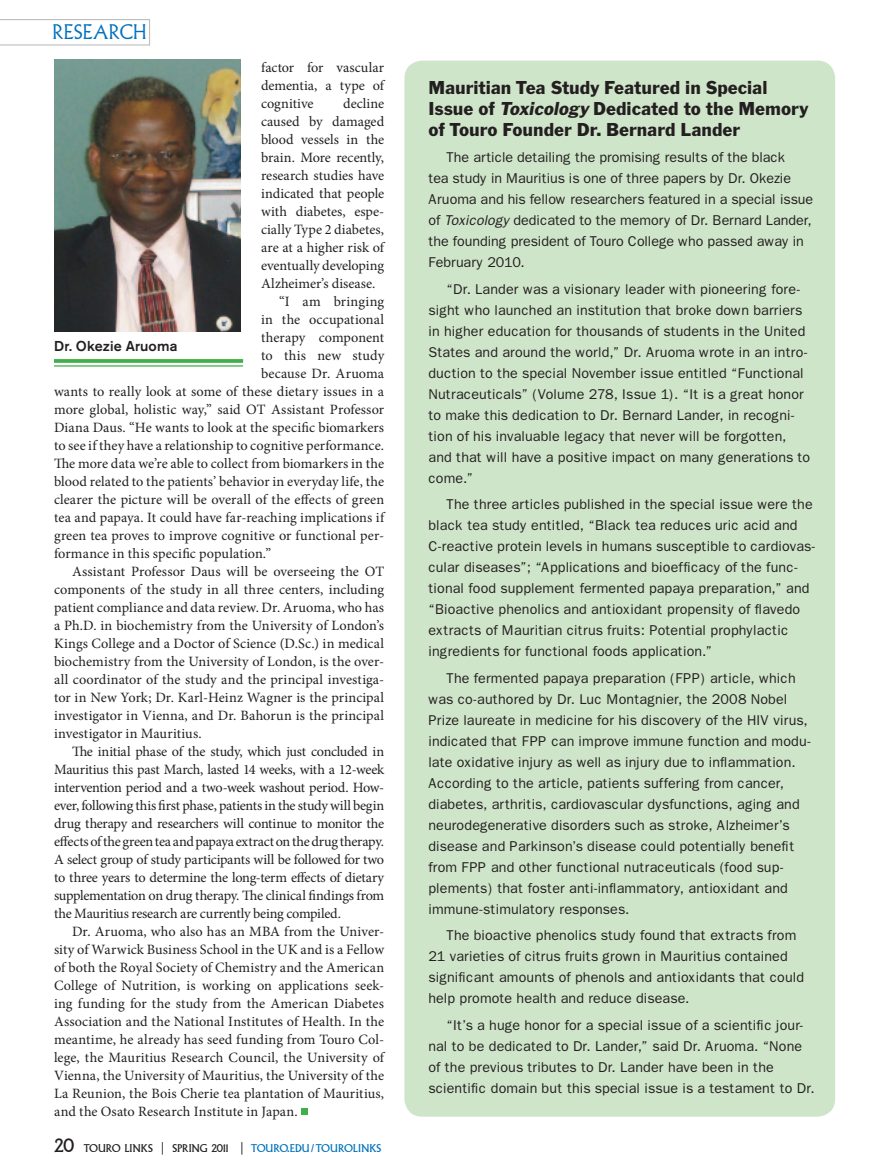
<style>
.page{position:relative;width:878px;height:1175px;background:#fff}
.page>*{position:absolute;margin:0;border:0;box-sizing:border-box;transform-origin:0 0}
.t1{font:300 19.65px "Albertus";color:#0072bc}
.t2{font:19.5px/21px "Franklin Got T";color:#231f20}
.t3{font:14.25px/21px "Franklin Gothic";color:#231f20}
.t4{font:14.25px/18px "Minion Pro";color:#231f20;text-align:justify}
.t5{font:14.25px "Minion Pro";letter-spacing:-.025em;color:#231f20}
.t6{font:14.25px "Minion Pro";letter-spacing:-.02em;color:#231f20}
.t7{font:500 14.25px "Akzidenz Grotesk BE";letter-spacing:.01em;color:#231f20}
.t8{font:14.25px "Minion Pro";letter-spacing:.02em;color:#231f20}
.t9{font:10.5px "Albertus";color:#231f20}
.s1{font-size:18px}
.s2{color:#0072bc}
.s3{font-style:italic}
</style>
<div class="page">
<div style="left:301px;top:1108px;width:7px;height:7px;background:#40ae49"></div>
<svg style="left:0;top:19px;width:150px;height:27px"></svg>
<div style="left:404px;top:61px;width:431px;height:1055px;background:#cfe5c9;border-radius:18px"></div>
<svg style="left:54px;top:359px;width:189px;height:4px"></svg>
<hr style="left:54px;top:365px;width:189px;height:1px;background:#40ae49">
<img style="left:54px;top:59px;width:187px;height:273px">
<h1 class="t1" style="left:52px;top:21px;width:13px">RESEARCH</h1>
<p class="t4" style="left:261px;top:59px;width:124px">factor for vascular dementia, a type of cognitive</p>
<p class="t4" style="left:343px;top:95px;width:42px">decline</p>
<p class="t4" style="left:261px;top:113px;width:124px">caused by damaged</p>
<p class="t4" style="left:261px;top:131px;width:124px">blood vessels in the</p>
<p class="t4" style="left:261px;top:149px;width:124px">brain. More recently,</p>
<p class="t4" style="left:261px;top:167px;width:124px">research studies have</p>
<p class="t4" style="left:261px;top:185px;width:124px">indicated that people</p>
<p class="t4" style="left:261px;top:203px;width:125px">with diabetes, espe-</p>
<p class="t4" style="left:261px;top:221px;width:124px">cially Type 2 diabetes,</p>
<p class="t4" style="left:261px;top:238px;width:124px">are at a higher risk of</p>
<p class="t4" style="left:261px;top:256px;width:124px">eventually developing</p>
<p class="t4" style="left:261px;top:274px;width:116px">Alzheimer’s disease.</p>
<p class="t8" style="left:279px;top:292px;width:106px">“I am bringing</p>
<p class="t4" style="left:261px;top:310px;width:124px">in the occupational</p>
<p class="t4" style="left:261px;top:328px;width:124px">therapy component</p>
<p class="t4" style="left:261px;top:346px;width:125px">to this new study</p>
<p class="t4" style="left:261px;top:364px;width:124px">because Dr. Aruoma</p>
<p class="t4" style="left:54px;top:382px;width:332px">wants to really look at some of these dietary issues in a</p>
<p class="t4" style="left:54px;top:400px;width:331px">more global, holistic way,” said OT Assistant Professor</p>
<p class="t4" style="left:54px;top:418px;width:331px">Diana Daus. “He wants to look at the specific biomarkers</p>
<p class="t4" style="left:54px;top:436px;width:331px">to see if they have a relationship to cognitive performance.</p>
<p class="t4" style="left:54px;top:454px;width:331px">The more data we’re able to collect from biomarkers in the</p>
<p class="t4" style="left:54px;top:472px;width:332px">blood related to the patients’ behavior in everyday life, the</p>
<p class="t4" style="left:54px;top:490px;width:331px">clearer the picture will be overall of the effects of green</p>
<p class="t4" style="left:54px;top:508px;width:332px">tea and papaya. It could have far-reaching implications if</p>
<p class="t4" style="left:54px;top:526px;width:332px">green tea proves to improve cognitive or functional per-</p>
<p class="t4" style="left:54px;top:544px;width:219px">formance in this specific population.”</p>
<p class="t4" style="left:72px;top:562px;width:313px">Assistant Professor Daus will be overseeing the OT</p>
<p class="t4" style="left:54px;top:580px;width:331px">components of the study in all three centers, including</p>
<p class="t4" style="left:54px;top:598px;width:331px">patient compliance and data review. Dr. Aruoma, who has</p>
<p class="t4" style="left:54px;top:616px;width:332px">a Ph.D. in biochemistry from the University of London’s</p>
<p class="t4" style="left:54px;top:634px;width:331px">Kings College and a Doctor of Science (D.Sc.) in medical</p>
<p class="t4" style="left:54px;top:652px;width:332px">biochemistry from the University of London, is the over-</p>
<p class="t4" style="left:54px;top:670px;width:332px">all coordinator of the study and the principal investiga-</p>
<p class="t4" style="left:54px;top:688px;width:331px">tor in New York; Dr. Karl-Heinz Wagner is the principal</p>
<p class="t4" style="left:54px;top:706px;width:331px">investigator in Vienna, and Dr. Bahorun is the principal</p>
<p class="t4" style="left:54px;top:724px;width:149px">investigator in Mauritius.</p>
<p class="t4" style="left:72px;top:742px;width:314px">The initial phase of the study, which just concluded in</p>
<p class="t4" style="left:54px;top:760px;width:331px">Mauritius this past March, lasted 14 weeks, with a 12-week</p>
<p class="t5" style="left:54px;top:778px;width:332px">intervention period and a two-week washout period. How-</p>
<p class="t4" style="left:54px;top:796px;width:332px">ever, following this first phase, patients in the study will begin</p>
<p class="t6" style="left:54px;top:814px;width:331px">drug therapy and researchers will continue to monitor the</p>
<p class="t4" style="left:54px;top:832px;width:331px">effects of the green tea and papaya extract on the drug therapy.</p>
<p class="t6" style="left:54px;top:850px;width:331px">A select group of study participants will be followed for two</p>
<p class="t4" style="left:54px;top:868px;width:331px">to three years to determine the long-term effects of dietary</p>
<p class="t5" style="left:54px;top:886px;width:331px">supplementation on drug therapy. The clinical findings from</p>
<p class="t4" style="left:54px;top:904px;width:288px">the Mauritius research are currently being compiled.</p>
<p class="t4" style="left:72px;top:922px;width:314px">Dr. Aruoma, who also has an MBA from the Univer-</p>
<p class="t4" style="left:54px;top:940px;width:331px">sity of Warwick Business School in the UK and is a Fellow</p>
<p class="t4" style="left:54px;top:958px;width:331px">of both the Royal Society of Chemistry and the American</p>
<p class="t4" style="left:54px;top:976px;width:332px">College of Nutrition, is working on applications seek-</p>
<p class="t4" style="left:54px;top:994px;width:331px">ing funding for the study from the American Diabetes</p>
<p class="t4" style="left:54px;top:1012px;width:332px">Association and the National Institutes of Health. In the</p>
<p class="t4" style="left:54px;top:1030px;width:332px">meantime, he already has seed funding from Touro Col-</p>
<p class="t4" style="left:54px;top:1048px;width:331px">lege, the Mauritius Research Council, the University of</p>
<p class="t4" style="left:54px;top:1066px;width:331px">Vienna, the University of Mauritius, the University of the</p>
<p class="t4" style="left:54px;top:1084px;width:331px">La Reunion, the Bois Cherie tea plantation of Mauritius,</p>
<p class="t4" style="left:54px;top:1102px;width:245px">and the Osato Research Institute in Japan.</p>
<p class="t7" style="left:54px;top:337px;width:125px">Dr. Okezie Aruoma</p>
<p class="t9" style="left:54px;top:1141px;width:329px"><span class="s1">20</span> TOURO LINKS | SPRING 2011 | <span class="s2">TOURO.EDU/TOUROLINKS</span></p>
<h2 class="t2" style="left:428px;top:76px;width:381px">Mauritian Tea Study Featured in Special<br>Issue of <span class="s3">Toxicology</span> Dedicated to the Memory of Touro Founder Dr. Bernard Lander</h2>
<p class="t3" style="left:428px;top:147px;width:386px;text-indent:18px">The article detailing the promising results of the black<br>tea study in Mauritius is one of three papers by Dr. Okezie Aruoma and his fellow researchers featured in a special issue of <span class="s3">Toxicology</span> dedicated to the memory of Dr. Bernard Lander, the founding president of Touro College who passed away in February 2010.</p>
<p class="t3" style="left:428px;top:278px;width:383px;text-indent:18px">“Dr. Lander was a visionary leader with pioneering fore&shy;sight who launched an institution that broke down barriers in higher education for thousands of students in the United States and around the world,” Dr. Aruoma wrote in an intro&shy;duction to the special November issue entitled “Functional Nutraceuticals” (Volume 278, Issue 1). “It is a great honor to make this dedication to Dr. Bernard Lander, in recogni&shy;tion of his invaluable legacy that never will be forgotten, and that will have a positive impact on many generations to come.”</p>
<p class="t3" style="left:428px;top:494px;width:388px;text-indent:18px">The three articles published in the special issue were the black tea study entitled, “Black tea reduces uric acid and C-reactive protein levels in humans susceptible to cardiovas&shy;cular diseases”; “Applications and bioefficacy of the func&shy;tional food supplement fermented papaya preparation,” and “Bioactive phenolics and antioxidant propensity of flavedo extracts of Mauritian citrus fruits: Potential prophylactic ingredients for functional foods application.”</p>
<p class="t3" style="left:428px;top:667px;width:384px;text-indent:18px">The fermented papaya preparation (FPP) article, which was co-authored by Dr. Luc Montagnier, the 2008 Nobel Prize laureate in medicine for his discovery of the HIV virus, indicated that FPP can improve immune function and modu&shy;late oxidative injury as well as injury due to inflammation.<br>According to the article, patients suffering from cancer, diabetes, arthritis, cardiovascular dysfunctions, aging and neurodegenerative disorders such as stroke, Alzheimer’s disease and Parkinson’s disease could potentially benefit from FPP and other functional nutraceuticals (food sup&shy;plements) that foster anti-inflammatory, antioxidant and immune-stimulatory responses.</p>
<p class="t3" style="left:428px;top:925px;width:377px;text-indent:18px">The bioactive phenolics study found that extracts from 21 varieties of citrus fruits grown in Mauritius contained significant amounts of phenols and antioxidants that could help promote health and reduce disease.</p>
<p class="t3" style="left:428px;top:1014px;width:387px;text-indent:18px">“It’s a huge honor for a special issue of a scientific jour&shy;nal to be dedicated to Dr. Lander,” said Dr. Aruoma. “None of the previous tributes to Dr. Lander have been in the scientific domain but this special issue is a testament to Dr.</p>
</div>
